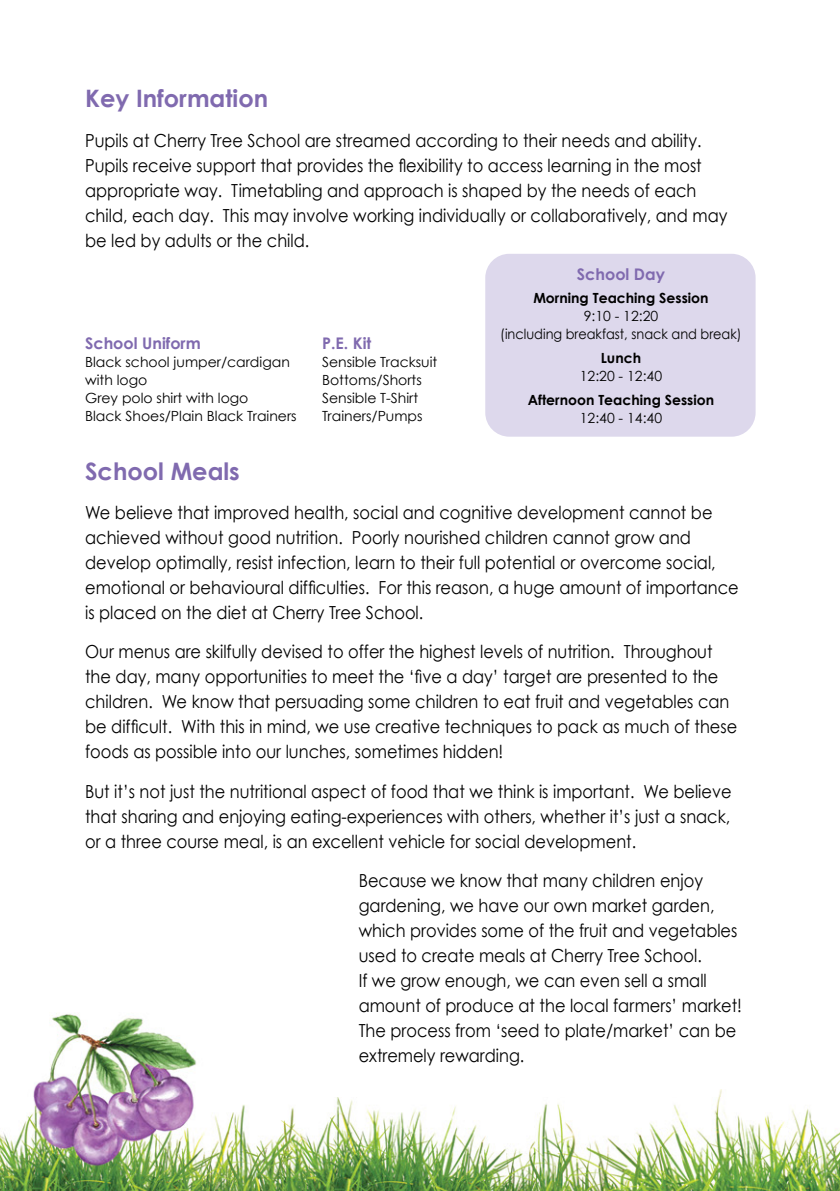
<style>
.page{position:relative;width:840px;height:1191px;background:#fff}
.page>*{position:absolute;margin:0;border:0;box-sizing:border-box;transform-origin:0 0}
.t1{font:700 24px "Century Gothic";color:#806aaf}
.t2{font:18px/25px "Century Gothic";color:#000;scale:.9 1}
.t3{font:700 16px "Century Gothic";color:#806aaf}
.t4{font:14px/18px "Century Gothic";color:#000}
.t5{font:700 14px "Century Gothic";color:#000}
</style>
<div class="page">
<img style="left:0;top:1013px;width:839px;height:178px">
<div style="left:485px;top:254px;width:270px;height:183px;background:#ddd8ec;border-radius:24px"></div>
<h1 class="t1" style="left:85px;top:83px;width:184px">Key Information</h1>
<p class="t2" style="left:85px;top:127px;width:714px">Pupils at Cherry Tree School are streamed according to their needs and ability.<br>Pupils receive support that provides the flexibility to access learning in the most appropriate way. Timetabling and approach is shaped by the needs of each child, each day. This may involve working individually or collaboratively, and may be led by adults or the child.</p>
<p class="t3" style="left:85px;top:333px;width:117px">School Uniform</p>
<p class="t4" style="left:85px;top:353px;width:213px">Black school jumper/cardigan with logo<br>Grey polo shirt with logo<br>Black Shoes/Plain Black Trainers</p>
<p class="t3" style="left:322px;top:333px;width:51px">P.E. Kit</p>
<p class="t4" style="left:322px;top:353px;width:117px">Sensible Tracksuit<br>Bottoms/Shorts<br>Sensible T-Shirt<br>Trainers/Pumps</p>
<p class="t3" style="left:576px;top:264px;width:89px">School Day</p>
<p class="t5" style="left:533px;top:289px;width:176px">Morning Teaching Session</p>
<p class="t4" style="left:500px;top:307px;width:243px;text-align:center">9:10 - 12:20<br>(including breakfast, snack and break)</p>
<p class="t5" style="left:600px;top:349px;width:42px">Lunch</p>
<p class="t4" style="left:579px;top:367px;width:84px">12:20 - 12:40</p>
<p class="t5" style="left:527px;top:391px;width:188px">Afternoon Teaching Session</p>
<p class="t4" style="left:579px;top:408px;width:84px">12:40 - 14:40</p>
<h1 class="t1" style="left:85px;top:456px;width:156px">School Meals</h1>
<p class="t2" style="left:85px;top:500px;width:727px">We believe that improved health, social and cognitive development cannot be achieved without good nutrition. Poorly nourished children cannot grow and develop optimally, resist infection, learn to their full potential or overcome social, emotional or behavioural difficulties. For this reason, a huge amount of importance is placed on the diet at Cherry Tree School.</p>
<p class="t2" style="left:85px;top:639px;width:725px">Our menus are skilfully devised to offer the highest levels of nutrition. Throughout the day, many opportunities to meet the ‘five a day’ target are presented to the children. We know that persuading some children to eat fruit and vegetables can be difficult. With this in mind, we use creative techniques to pack as much of these foods as possible into our lunches, sometimes hidden!</p>
<p class="t2" style="left:85px;top:778px;width:719px;text-align:justify">But it’s not just the nutritional aspect of food that we think is important. We believe that sharing and enjoying eating-experiences with others, whether it’s just a snack, or a three course meal, is an excellent vehicle for social development.</p>
<p class="t2" style="left:358px;top:867px;width:427px">Because we know that many children enjoy gardening, we have our own market garden, which provides some of the fruit and vegetables used to create meals at Cherry Tree School.<br>If we grow enough, we can even sell a small amount of produce at the local farmers’ market!<br>The process from ‘seed to plate/market’ can be extremely rewarding.</p>
</div>
